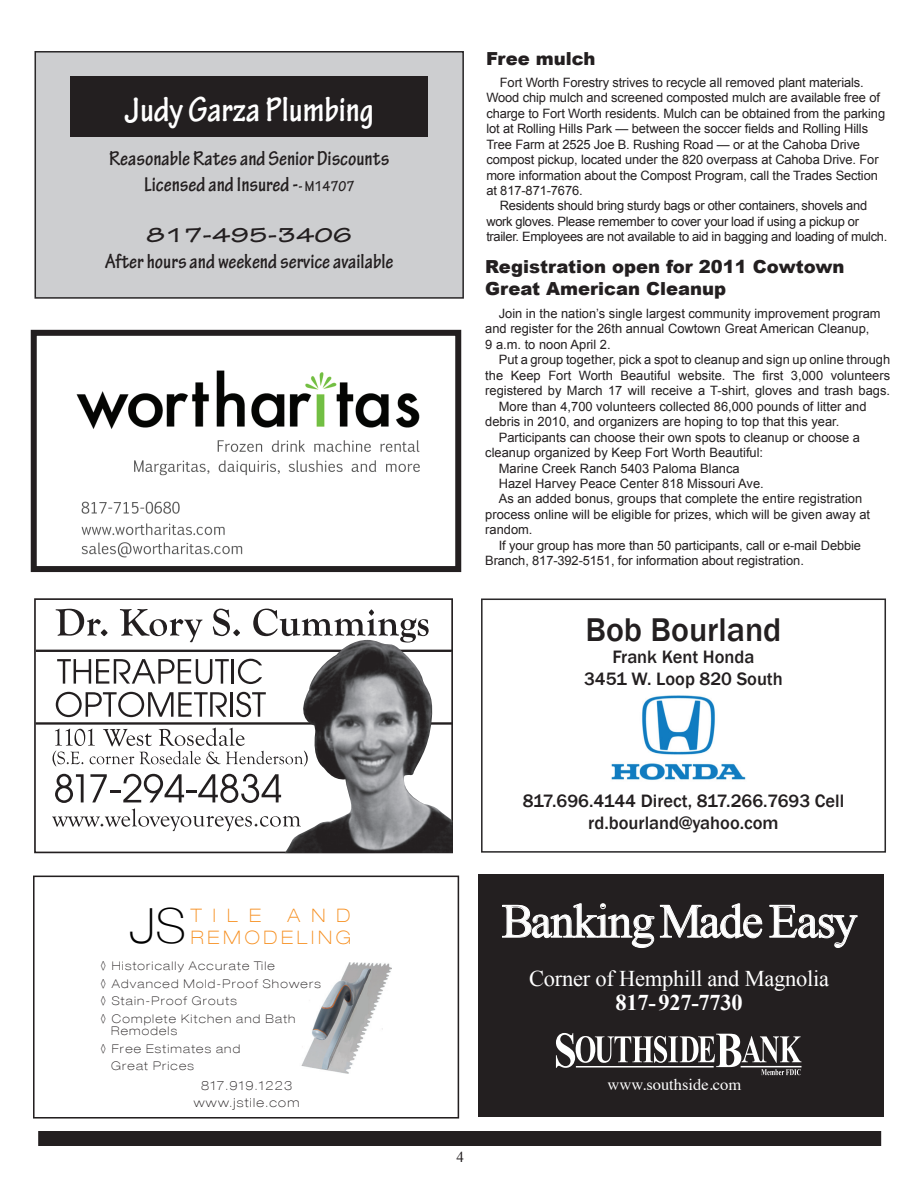
<style>
.page{position:relative;width:918px;height:1188px;background:#fff}
.page>*{position:absolute;margin:0;border:0;box-sizing:border-box;transform-origin:0 0}
.t1{font:100 expanded 48.45px "Helvetica Neue LT Com";color:#000}
.t2{font:47.85px "Times New Roman";letter-spacing:-.025em;color:#fff}
.t3{font:700 condensed 36.75px "Tekton Pro";color:#fff}
.t4{font:500 33.75px "Franklin Gothic";color:#231f20}
.t5{font:22.5px "Times New Roman";letter-spacing:-.01em;color:#fff}
.t6{font:700 22.5px "Times New Roman";letter-spacing:-.01em;color:#fff}
.t7{font:700 condensed 21.45px/25.8px "Tekton Pro";color:#231f20;text-align:center}
.t8{font:700 expanded 21.45px "Tekton Pro";color:#231f20}
.t9{font:500 18.45px/22.2px "Franklin Gothic";color:#231f20;text-align:center}
.t10{font:100 expanded 18.45px/22.2px "Helvetica Neue LT Com";letter-spacing:.2em;color:#f68e1e;text-align:right}
.t11{font:900 18px/21.6px "Arial";color:#231f20}
.t12{font:16.5px "Times";color:#fff}
.t13{font:15px "Times New Roman";color:#231f20}
.t14{font:12.9px/15.5px "Arial";color:#231f20}
.t15{font:12.9px/15.5px "Arial";letter-spacing:-.025em;color:#231f20}
.t16{font:100 expanded 12.45px/17.5px "Helvetica Neue LT Com";letter-spacing:.1em;color:#231f20;text-align:center}
.t17{font:100 expanded 11.85px/17.5px "Helvetica Neue LT Com";letter-spacing:.1em;color:#231f20}
.s1{font-size:15.3px}
.s2{font-stretch:normal}
</style>
<div class="page">
<div style="left:38px;top:1131px;width:843px;height:15px;background:#231f20"></div>
<div style="left:34px;top:598px;width:419px;height:255px;background:#fff;border:2px solid #231f20"></div>
<svg style="left:56px;top:609px;width:52px;height:27px"></svg>
<svg style="left:120px;top:609px;width:83px;height:33px"></svg>
<svg style="left:213px;top:609px;width:27px;height:27px"></svg>
<svg style="left:253px;top:609px;width:176px;height:30px"></svg>
<svg style="left:57px;top:659px;width:172px;height:25px"></svg>
<hr style="left:232px;top:659px;width:2px;height:25px;background:#231f20">
<svg style="left:238px;top:659px;width:24px;height:25px"></svg>
<svg style="left:36px;top:650px;width:249px;height:2px"></svg>
<img style="left:285px;top:639px;width:168px;height:214px">
<svg style="left:36px;top:692px;width:417px;height:74px"></svg>
<svg style="left:52px;top:774px;width:249px;height:57px"></svg>
<div style="left:34px;top:51px;width:430px;height:248px;background:#cdced0;border:2px solid #2b292a"></div>
<div style="left:71px;top:76px;width:357px;height:60px;background:#231f20"></div>
<img style="left:301px;top:962px;width:91px;height:112px">
<div style="left:33px;top:876px;width:426px;height:243px;border:2px solid #231f20"></div>
<img style="left:30px;top:329px;width:432px;height:244px">
<div style="left:31px;top:330px;width:430px;height:242px;border:6px solid #231f20"></div>
<div style="left:478px;top:874px;width:406px;height:244px;background:#231f20"></div>
<svg style="left:502px;top:904px;width:152px;height:44px"></svg>
<svg style="left:660px;top:904px;width:102px;height:34px"></svg>
<svg style="left:770px;top:905px;width:87px;height:43px"></svg>
<svg style="left:556px;top:1033px;width:246px;height:42px"></svg>
<img style="left:611px;top:695px;width:135px;height:85px">
<div style="left:481px;top:598px;width:405px;height:255px;border:2px solid #2b292a"></div>
<h3 class="t3" style="left:125px;top:88px;width:251px">Judy Garza Plumbing</h3>
<h3 class="t7" style="left:109px;top:146px;width:282px">Reasonable Rates and Senior Discounts<br>Licensed and Insured -<span class="s1">- M14707</span></h3>
<h3 class="t8" style="left:147px;top:223px;width:207px">817-495-3406</h3>
<h3 class="t7" style="left:105px;top:249px;width:290px">After hours and weekend service available</h3>
<h1 class="t1" style="left:129px;top:896px;width:58px">J<span class="s2">S</span></h1>
<h3 class="t10" style="left:191px;top:904px;width:72px">TILE</h3>
<h3 class="t10" style="left:191px;top:904px;width:162px">AND<br>REMODELING</h3>
<p class="t17" style="left:100px;top:957px;width:223px">◊ Historically Accurate Tile<br>◊ Advanced Mold-Proof Showers ◊ Stain-Proof Grouts<br>◊ Complete Kitchen and Bath</p>
<p class="t17" style="left:111px;top:1022px;width:67px">Remodels</p>
<p class="t17" style="left:100px;top:1040px;width:142px">◊ Free Estimates and</p>
<p class="t17" style="left:111px;top:1057px;width:84px">Great Prices</p>
<p class="t16" style="left:194px;top:1076px;width:107px">817.919.1223 www.jstile.com</p>
<h3 class="t11" style="left:486px;top:47px;width:111px">Free mulch</h3>
<p class="t14" style="left:486px;top:75px;width:400px;text-indent:14px">Fort Worth Forestry strives to recycle all removed plant materials.<br>Wood chip mulch and screened composted mulch are available free of charge to Fort Worth residents. Mulch can be obtained from the parking lot at Rolling Hills Park — between the soccer fields and Rolling Hills Tree Farm at 2525 Joe B. Rushing Road — or at the Cahoba Drive compost pickup, located under the 820 overpass at Cahoba Drive. For more information about the Compost Program, call the Trades Section at 817-871-7676.</p>
<p class="t15" style="left:486px;top:198px;width:403px;text-indent:14px">Residents should bring sturdy bags or other containers, shovels and work gloves. Please remember to cover your load if using a pickup or trailer. Employees are not available to aid in bagging and loading of mulch.</p>
<h3 class="t11" style="left:485px;top:255px;width:361px">Registration open for 2011 Cowtown<br>Great American Cleanup</h3>
<p class="t14" style="left:485px;top:306px;width:397px;text-indent:14px">Join in the nation’s single largest community improvement program and register for the 26th annual Cowtown Great American Cleanup,<br>9 a.m. to noon April 2.</p>
<p class="t14" style="left:499px;top:352px;width:393px">Put a group together, pick a spot to cleanup and sign up online through</p>
<p class="t14" style="left:485px;top:368px;width:406px">the Keep Fort Worth Beautiful website. The first 3,000 volunteers</p>
<p class="t14" style="left:485px;top:383px;width:406px">registered by March 17 will receive a T-shirt, gloves and trash bags.</p>
<p class="t14" style="left:499px;top:398px;width:369px">More than 4,700 volunteers collected 86,000 pounds of litter and</p>
<p class="t14" style="left:485px;top:414px;width:356px">debris in 2010, and organizers are hoping to top that this year.</p>
<p class="t14" style="left:499px;top:429px;width:363px">Participants can choose their own spots to cleanup or choose a</p>
<p class="t14" style="left:485px;top:445px;width:279px">cleanup organized by Keep Fort Worth Beautiful:</p>
<p class="t14" style="left:499px;top:460px;width:242px">Marine Creek Ranch 5403 Paloma Blanca</p>
<p class="t14" style="left:499px;top:476px;width:267px">Hazel Harvey Peace Center 818 Missouri Ave.</p>
<p class="t14" style="left:499px;top:491px;width:365px">As an added bonus, groups that complete the entire registration</p>
<p class="t14" style="left:485px;top:507px;width:386px">process online will be eligible for prizes, which will be given away at</p>
<p class="t14" style="left:485px;top:522px;width:49px">random.</p>
<p class="t14" style="left:499px;top:538px;width:364px">If your group has more than 50 participants, call or e-mail Debbie</p>
<p class="t14" style="left:485px;top:553px;width:320px">Branch, 817-392-5151, for information about registration.</p>
<h3 class="t4" style="left:586px;top:609px;width:198px">Bob Bourland</h3>
<h3 class="t9" style="left:584px;top:646px;width:200px">Frank Kent Honda<br>3451 W. Loop 820 South</h3>
<p class="t13" style="left:456px;top:1147px;width:9px">4</p>
<h3 class="t9" style="left:523px;top:790px;width:323px">817.696.4144 Direct, 817.266.7693 Cell rd.bourland@yahoo.com</h3>
<h2 class="t2" style="left:502px;top:889px;width:357px">BankingMadeEasy</h2>
<h3 class="t5" style="left:529px;top:963px;width:302px">Corner of Hemphill and Magnolia</h3>
<h3 class="t6" style="left:615px;top:987px;width:129px">817-927-7730</h3>
<p class="t12" style="left:608px;top:1069px;width:135px">www.southside.com</p>
</div>
